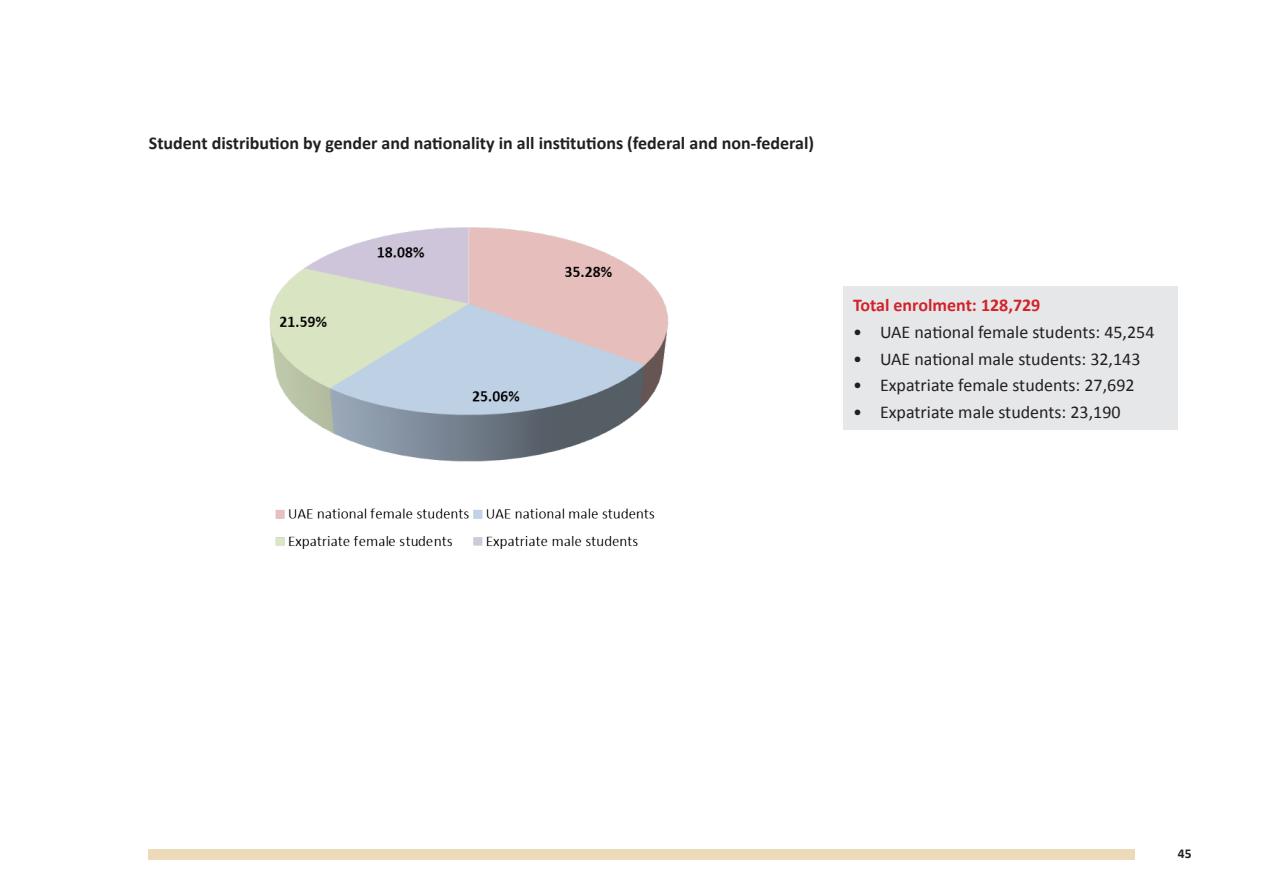
<style>
.page{position:relative;width:1263px;height:893px;background:#fff}
.page>*{position:absolute;margin:0;border:0;box-sizing:border-box;transform-origin:0 0}
.List_Paragraph{font:18px "Calibri";color:#231f20}
.Heading_1{font:700 18px "Calibri";color:#231f20}
.List_Paragraph-2{font:700 18px "Calibri";color:#d1232a}
.t1{font:700 13.5px "Calibri";color:#231f20}
</style>
<div class="page">
<div style="left:149px;top:849px;width:986px;height:11px;background:#eddab8"></div>
<div style="left:843px;top:286px;width:335px;height:144px;background:#e6e7e9"></div>
<img style="left:269px;top:227px;width:400px;height:322px">
<p class="Heading_1" style="left:149px;top:132px;width:667px">Student distribution by gender and nationality in all institutions (federal and non-federal)</p>
<p class="List_Paragraph-2" style="left:853px;top:294px;width:189px">Total enrolment: 128,729</p>
<p class="List_Paragraph" style="left:853px;top:321px;width:303px">• UAE national female students: 45,254</p>
<p class="List_Paragraph" style="left:853px;top:347px;width:289px">• UAE national male students: 32,143</p>
<p class="List_Paragraph" style="left:853px;top:374px;width:283px">• Expatriate female students: 27,692</p>
<p class="List_Paragraph" style="left:853px;top:401px;width:269px">• Expatriate male students: 23,190</p>
<p class="t1" style="left:1178px;top:845px;width:15px">45</p>
</div>
